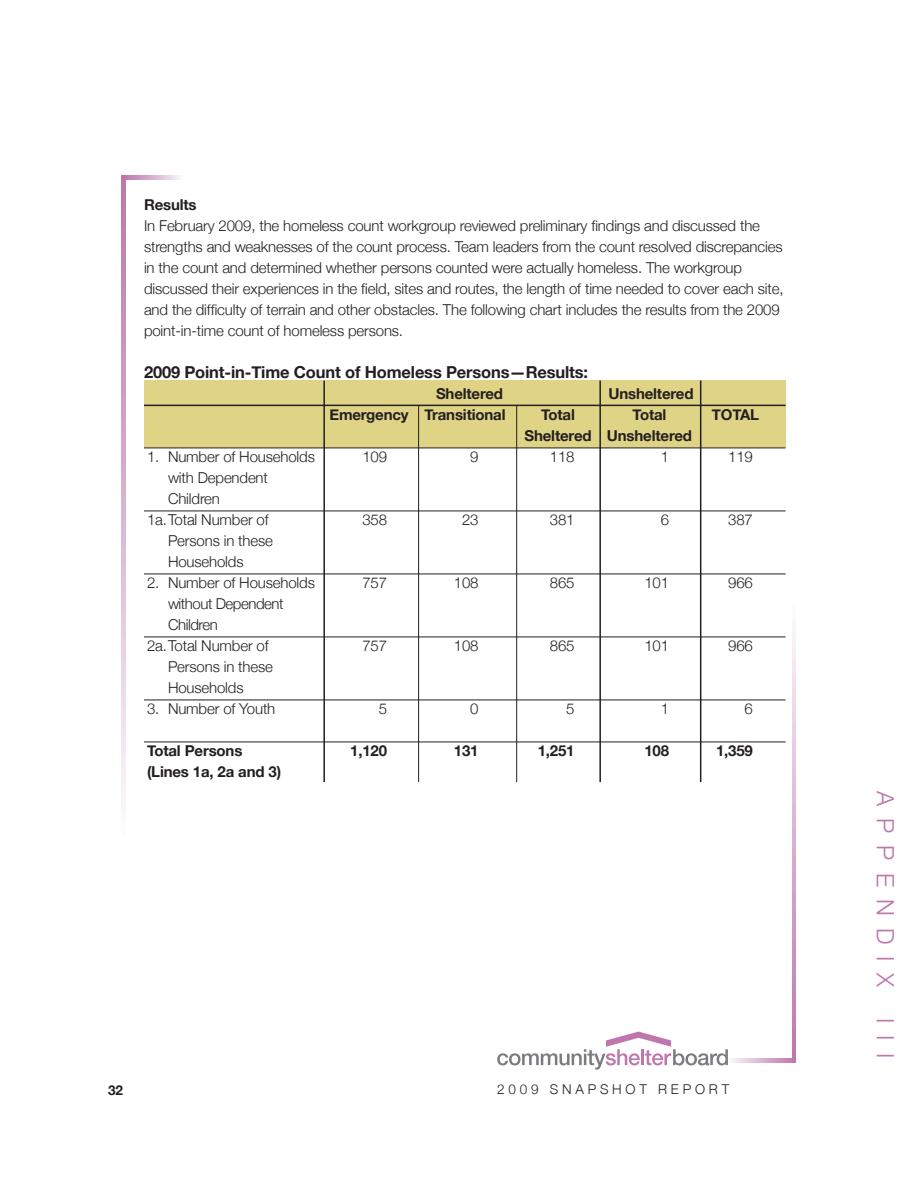
<style>
.page{position:relative;width:918px;height:1188px;background:#fff}
.page>*{position:absolute;margin:0;border:0;box-sizing:border-box;transform-origin:0 0}
.Boxed_Info{font:300 24px "Helvetica Neue";letter-spacing:.5em;color:#be76ad}
.Chart_Title{font:700 16.5px "Helvetica Neue";letter-spacing:-.01em;color:#231f20}
.Copy{font:300 15px/21px "Helvetica Neue";letter-spacing:-.01em;color:#231f20}
.Copy-2{font:700 15px "Helvetica Neue";letter-spacing:-.01em;color:#231f20}
.Copy-3{font:300 15px/21px "Helvetica Neue";letter-spacing:-.03em;color:#231f20}
.t1{font:300 13.5px "Helvetica Neue";letter-spacing:.28em;color:#231f20}
.t2{font:700 13.5px "Helvetica Neue";color:#231f20}
</style>
<div class="page">
<svg style="left:732px;top:1059px;width:60px;height:3px"></svg>
<svg style="left:792px;top:629px;width:4px;height:433px;background:#d8b2d0"></svg>
<svg style="left:126px;top:176px;width:54px;height:3px"></svg>
<svg style="left:122px;top:176px;width:4px;height:624px;background:#d8b1d0"></svg>
<svg style="left:497px;top:1032px;width:231px;height:38px"></svg>
<div style="left:144px;top:381px;width:642px;height:67px;background:#dfd385"></div>
<hr style="left:144px;top:405px;width:642px;height:1px;background:#231f20">
<hr style="left:144px;top:448px;width:642px;height:1px;background:#231f20">
<hr style="left:144px;top:511px;width:642px;height:1px;background:#231f20">
<hr style="left:144px;top:574px;width:642px;height:1px;background:#231f20">
<hr style="left:144px;top:637px;width:642px;height:1px;background:#231f20">
<hr style="left:144px;top:700px;width:642px;height:1px;background:#231f20">
<hr style="left:144px;top:742px;width:642px;height:1px;background:#231f20">
<hr style="left:599px;top:381px;width:2px;height:401px;background:#231f20">
<hr style="left:700px;top:381px;width:1px;height:401px;background:#231f20">
<hr style="left:323px;top:381px;width:2px;height:401px;background:#231f20">
<hr style="left:418px;top:406px;width:1px;height:376px;background:#231f20">
<hr style="left:516px;top:406px;width:1px;height:376px;background:#231f20">
<p class="Copy-2" style="left:144px;top:195px;width:54px">Results</p>
<p class="Copy" style="left:144px;top:214px;width:641px">In February 2009, the homeless count workgroup reviewed preliminary findings and discussed the strengths and weaknesses of the count process. Team leaders from the count resolved discrepancies in the count and determined whether persons counted were actually homeless. The workgroup discussed their experiences in the field, sites and routes, the length of time needed to cover each site, and the difficulty of terrain and other obstacles. The following chart includes the results from the 2009 point-in-time count of homeless persons.</p>
<p class="Chart_Title" style="left:144px;top:362px;width:446px">2009 Point-in-Time Count of Homeless Persons—Results:</p>
<p class="Copy-2" style="left:436px;top:384px;width:69px">Sheltered</p>
<p class="Copy-2" style="left:608px;top:384px;width:87px">Unsheltered</p>
<p class="Copy-2" style="left:329px;top:405px;width:178px">Emergency Transitional</p>
<p class="Copy-2" style="left:541px;top:405px;width:35px">Total</p>
<p class="Copy-2" style="left:633px;top:405px;width:35px">Total</p>
<p class="Copy-2" style="left:712px;top:405px;width:49px">TOTAL</p>
<p class="Copy-2" style="left:525px;top:426px;width:169px">Sheltered Unsheltered</p>
<p class="Copy" style="left:147px;top:445px;width:169px">1. Number of Households</p>
<p class="Copy" style="left:362px;top:445px;width:26px">109</p>
<p class="Copy" style="left:470px;top:445px;width:10px">9</p>
<p class="Copy" style="left:550px;top:445px;width:26px">118</p>
<p class="Copy" style="left:661px;top:445px;width:10px">1</p>
<p class="Copy" style="left:728px;top:445px;width:26px">119</p>
<p class="Copy" style="left:168px;top:466px;width:102px">with Dependent<br>Children</p>
<p class="Copy" style="left:147px;top:508px;width:123px">1a. Total Number of</p>
<p class="Copy" style="left:362px;top:508px;width:26px">358</p>
<p class="Copy" style="left:462px;top:508px;width:18px">23</p>
<p class="Copy" style="left:550px;top:508px;width:26px">381</p>
<p class="Copy" style="left:661px;top:508px;width:10px">6</p>
<p class="Copy" style="left:728px;top:508px;width:26px">387</p>
<p class="Copy" style="left:168px;top:529px;width:106px">Persons in these<br>Households</p>
<p class="Copy" style="left:147px;top:571px;width:169px">2. Number of Households</p>
<p class="Copy" style="left:362px;top:571px;width:26px">757</p>
<p class="Copy" style="left:454px;top:571px;width:26px">108</p>
<p class="Copy" style="left:550px;top:571px;width:26px">865</p>
<p class="Copy" style="left:644px;top:571px;width:26px">101</p>
<p class="Copy" style="left:728px;top:571px;width:26px">966</p>
<p class="Copy-3" style="left:168px;top:592px;width:117px">without Dependent<br>Children</p>
<p class="Copy" style="left:147px;top:634px;width:123px">2a. Total Number of</p>
<p class="Copy" style="left:362px;top:634px;width:26px">757</p>
<p class="Copy" style="left:454px;top:634px;width:26px">108</p>
<p class="Copy" style="left:550px;top:634px;width:26px">865</p>
<p class="Copy" style="left:644px;top:634px;width:26px">101</p>
<p class="Copy" style="left:728px;top:634px;width:26px">966</p>
<p class="Copy" style="left:168px;top:655px;width:106px">Persons in these<br>Households</p>
<p class="Copy" style="left:147px;top:697px;width:130px">3. Number of Youth</p>
<p class="Copy" style="left:379px;top:697px;width:10px">5</p>
<p class="Copy" style="left:470px;top:697px;width:10px">0</p>
<p class="Copy" style="left:566px;top:697px;width:10px">5</p>
<p class="Copy" style="left:661px;top:697px;width:10px">1</p>
<p class="Copy" style="left:745px;top:697px;width:10px">6</p>
<p class="Copy-2" style="left:147px;top:741px;width:97px">Total Persons</p>
<p class="Copy-2" style="left:350px;top:741px;width:38px">1,120</p>
<p class="Copy-2" style="left:454px;top:741px;width:26px">131</p>
<p class="Copy-2" style="left:538px;top:741px;width:38px">1,251</p>
<p class="Copy-2" style="left:644px;top:741px;width:26px">108</p>
<p class="Copy-2" style="left:716px;top:741px;width:38px">1,359</p>
<p class="Copy-2" style="left:147px;top:762px;width:136px">(Lines 1a, 2a and 3)</p>
<p class="t2" style="left:108px;top:1081px;width:17px">32</p>
<p class="t1" style="left:497px;top:1081px;width:233px">2009 SNAPSHOT REPORT</p>
<p class="Boxed_Info" style="left:900px;top:791px;width:198px;rotate:90deg">APPENDIX</p>
<p class="Boxed_Info" style="left:900px;top:1018px;width:41px;rotate:90deg">III</p>
</div>
